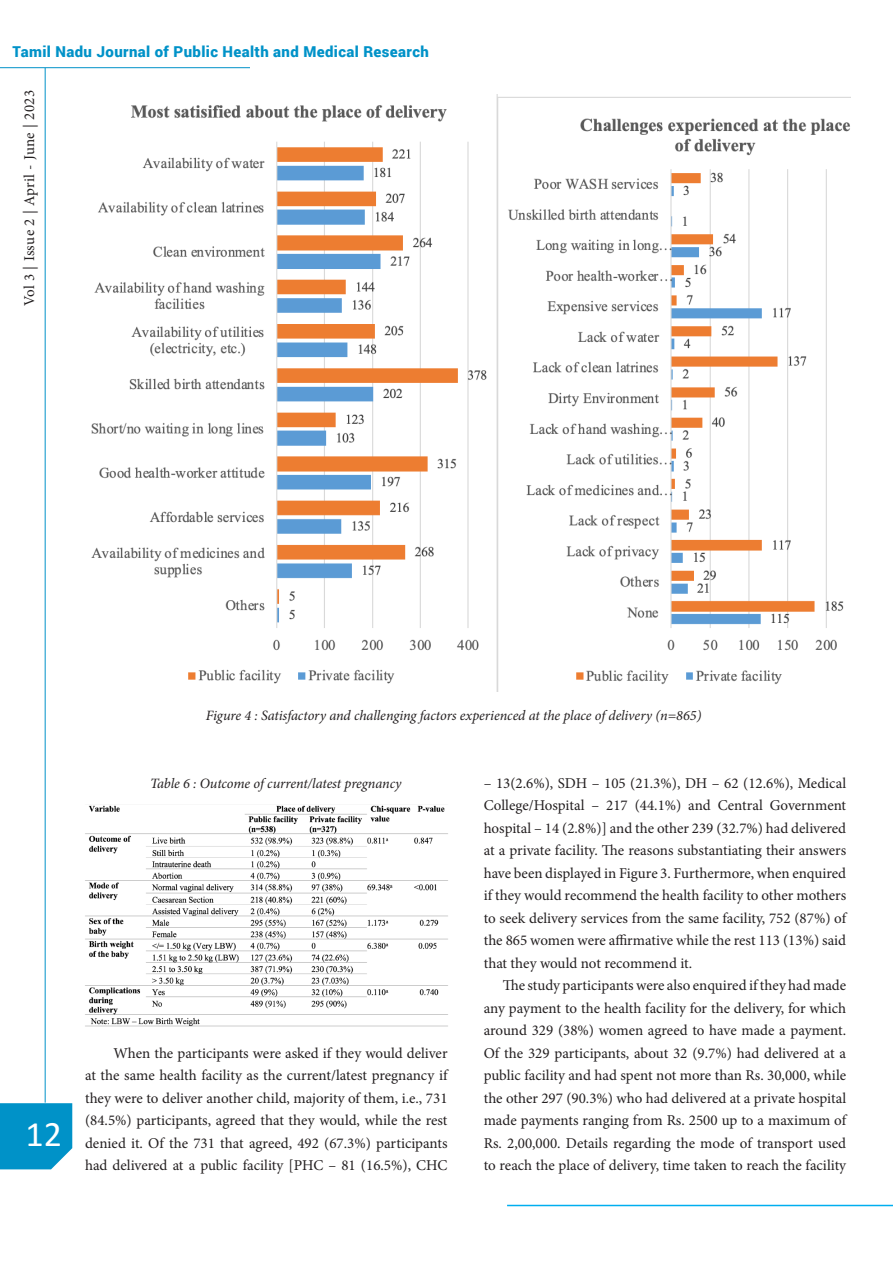
<style>
.page{position:relative;width:893px;height:1263px;background:#fff}
.page>*{position:absolute;margin:0;border:0;box-sizing:border-box;transform-origin:0 0}
.t1{font:36px "Calibri";color:#fff}
.Paragraph_Style_3{font:15px/22.5px "Minion Pro";color:#231f20;text-align:justify}
.t2{font:900 15px "Roboto";letter-spacing:.025em;color:#0092c8}
.Paragraph_Style_3-2{font:15px "Minion Pro";letter-spacing:.02em;color:#231f20}
.Paragraph_Style_3-3{font:italic 14.25px "Minion Pro";letter-spacing:-.005em;color:#231f20}
</style>
<div class="page">
<hr style="left:45px;top:68px;width:1px;height:1035px;background:#0092c8">
<hr style="left:0;top:67px;width:250px;height:1px;background:#0092c8">
<div style="left:0;top:1103px;width:72px;height:66px;background:#0092c8"></div>
<hr style="left:507px;top:1205px;width:386px;height:1px;background:#00aeef">
<img style="left:85px;top:805px;width:363px;height:222px">
<img style="left:91px;top:95px;width:759px;height:597px">
<p class="t2" style="left:13px;top:41px;width:418px">Tamil Nadu Journal of Public Health and Medical Research</p>
<p class="Paragraph_Style_3-2" style="left:19px;top:306px;width:218px;rotate:-90deg">Vol 3 | Issue 2 | April - June | 2023</p>
<h1 class="t1" style="left:26px;top:1108px;width:38px">12</h1>
<p class="Paragraph_Style_3-3" style="left:206px;top:706px;width:497px">Figure 4 : Satisfactory and challenging factors experienced at the place of delivery (n=865)</p>
<p class="Paragraph_Style_3-3" style="left:150px;top:773px;width:253px">Table 6 : Outcome of current/latest pregnancy</p>
<p class="Paragraph_Style_3" style="left:85px;top:1042px;width:364px;text-indent:28px">When the participants were asked if they would deliver at the same health facility as the current/latest pregnancy if they were to deliver another child, majority of them, i.e., 731 (84.5%) participants, agreed that they would, while the rest denied it. Of the 731 that agreed, 492 (67.3%) participants had delivered at a public facility [PHC – 81 (16.5%), CHC</p>
<p class="Paragraph_Style_3" style="left:484px;top:772px;width:364px">– 13(2.6%), SDH – 105 (21.3%), DH – 62 (12.6%), Medical College/Hospital – 217 (44.1%) and Central Government hospital – 14 (2.8%)] and the other 239 (32.7%) had delivered at a private facility. The reasons substantiating their answers have been displayed in Figure 3. Furthermore, when enquired if they would recommend the health facility to other mothers to seek delivery services from the same facility, 752 (87%) of the 865 women were affirmative while the rest 113 (13%) said that they would not recommend it.</p>
<p class="Paragraph_Style_3" style="left:484px;top:974px;width:364px;text-indent:19px">The study participants were also enquired if they had made any payment to the health facility for the delivery, for which around 329 (38%) women agreed to have made a payment.<br>Of the 329 participants, about 32 (9.7%) had delivered at a public facility and had spent not more than Rs. 30,000, while the other 297 (90.3%) who had delivered at a private hospital made payments ranging from Rs. 2500 up to a maximum of Rs. 2,00,000. Details regarding the mode of transport used to reach the place of delivery, time taken to reach the facility</p>
</div>
